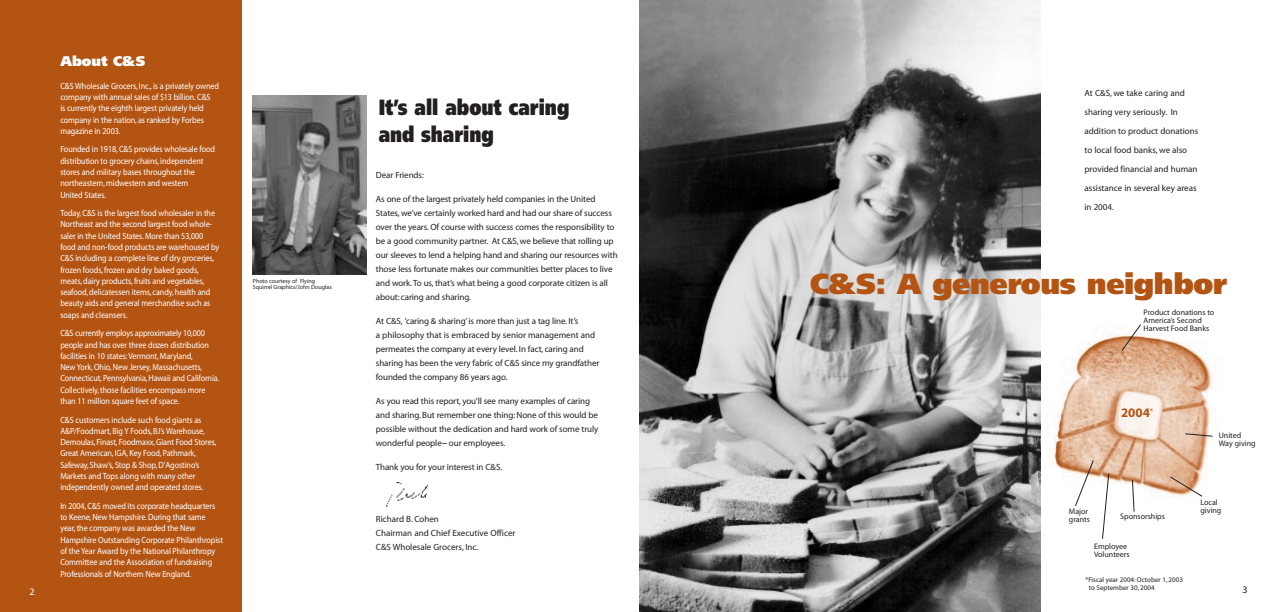
<style>
.page{position:relative;width:1278px;height:612px;background:#fff}
.page>*{position:absolute;margin:0;border:0;box-sizing:border-box;transform-origin:0 0}
.t1{font:900 29px "Frutiger";letter-spacing:-.015em;color:#b45413}
.t2{font:900 22px/27px "Frutiger";color:#231f20;scale:.8 1}
.t3{font:900 14px "Frutiger";color:#fff}
.t4{font:700 13px "Myriad";color:#b45413}
.t5{font:10px "Myriad";color:#fff}
.t6{font:10px "Myriad";color:#231f20}
.t7{font:9px/11.3px "Myriad";letter-spacing:-.01em;color:#fff;scale:.9 1}
.t8{font:9px/14px "Myriad";letter-spacing:-.01em;color:#231f20}
.t9{font:8px/8px "Myriad";color:#231f20}
.t10{font:7px/8px "Myriad";color:#231f20}
.t11{font:6px/6px "Myriad";color:#231f20}
</style>
<div class="page">
<div style="left:0;top:0;width:242px;height:612px;background:#b45413"></div>
<img style="left:253px;top:95px;width:114px;height:180px">
<img style="left:386px;top:482px;width:42px;height:25px">
<img style="left:639px;top:0;width:402px;height:612px">
<img style="left:1048px;top:333px;width:166px;height:166px">
<svg style="left:1121px;top:324px;width:21px;height:28px"></svg>
<svg style="left:1184px;top:433px;width:30px;height:4px"></svg>
<svg style="left:1101px;top:472px;width:9px;height:67px"></svg>
<svg style="left:1074px;top:459px;width:21px;height:47px"></svg>
<svg style="left:1131px;top:479px;width:4px;height:33px"></svg>
<svg style="left:1169px;top:476px;width:34px;height:22px"></svg>
<p class="t5" style="left:29px;top:588px;width:7px">2</p>
<h3 class="t3" style="left:60px;top:56px;width:86px">About C&amp;S</h3>
<p class="t7" style="left:60px;top:81px;width:178px">C&amp;S Wholesale Grocers, Inc., is a privately owned company with annual sales of $13 billion. C&amp;S<br>is currently the eighth largest privately held company in the nation, as ranked by Forbes magazine in 2003.</p>
<p class="t7" style="left:60px;top:144px;width:173px">Founded in 1918, C&amp;S provides wholesale food distribution to grocery chains, independent stores and military bases throughout the northeastern, midwestern and western<br>United States.</p>
<p class="t7" style="left:60px;top:208px;width:178px">Today, C&amp;S is the largest food wholesaler in the Northeast and the second largest food whole&shy;saler in the United States. More than 53,000 food and non-food products are warehoused by C&amp;S including a complete line of dry groceries, frozen foods, frozen and dry baked goods, meats, dairy products, fruits and vegetables, seafood, delicatessen items, candy, health and beauty aids and general merchandise such as soaps and cleansers.</p>
<p class="t7" style="left:60px;top:328px;width:178px">C&amp;S currently employs approximately 10,000 people and has over three dozen distribution facilities in 10 states: Vermont, Maryland,<br>New York, Ohio, New Jersey, Massachusetts, Connecticut, Pennsylvania, Hawaii and California.<br>Collectively, those facilities encompass more than 11 million square feet of space.</p>
<p class="t7" style="left:60px;top:415px;width:175px">C&amp;S customers include such food giants as A&amp;P/Foodmart, Big Y Foods, BJ’s Warehouse, Demoulas, Finast, Foodmaxx, Giant Food Stores, Great American, IGA, Key Food, Pathmark, Safeway, Shaw’s, Stop &amp; Shop, D’Agostino’s Markets and Tops along with many other independently owned and operated stores.</p>
<p class="t7" style="left:60px;top:501px;width:182px">In 2004, C&amp;S moved its corporate headquarters to Keene, New Hampshire. During that same year, the company was awarded the New Hampshire Outstanding Corporate Philanthropist of the Year Award by the National Philanthropy Committee and the Association of fundraising Professionals of Northern New England.</p>
<p class="t11" style="left:253px;top:278px;width:81px">Photo courtesy of Flying<br>Squirrel Graphics/John Douglas</p>
<h2 class="t2" style="left:379px;top:96px;width:240px">It’s all about caring and sharing</h2>
<p class="t8" style="left:376px;top:169px;width:50px">Dear Friends:</p>
<p class="t8" style="left:376px;top:193px;width:243px">As one of the largest privately held companies in the United States, we’ve certainly worked hard and had our share of success over the years. Of course with success comes the responsibility to be a good community partner. At C&amp;S, we believe that rolling up our sleeves to lend a helping hand and sharing our resources with those less fortunate makes our communities better places to live and work.To us, that’s what being a good corporate citizen is all about: caring and sharing.</p>
<p class="t8" style="left:376px;top:315px;width:225px">At C&amp;S, ‘caring &amp; sharing’ is more than just a tag line. It’s<br>a philosophy that is embraced by senior management and permeates the company at every level. In fact, caring and sharing has been the very fabric of C&amp;S since my grandfather founded the company 86 years ago.</p>
<p class="t8" style="left:376px;top:395px;width:224px">As you read this report, you’ll see many examples of caring and sharing. But remember one thing: None of this would be possible without the dedication and hard work of some truly wonderful people–– our employees.</p>
<p class="t8" style="left:376px;top:461px;width:128px">Thank you for your interest in C&amp;S.</p>
<p class="t8" style="left:376px;top:513px;width:141px">Richard B. Cohen<br>Chairman and Chief Executive Officer<br>C&amp;S Wholesale Grocers, Inc.</p>
<p class="t8" style="left:1085px;top:84px;width:115px;line-height:19px">At C&amp;S, we take caring and sharing very seriously. In addition to product donations to local food banks, we also provided financial and human assistance in several key areas in 2004.</p>
<h1 class="t1" style="left:810px;top:273px;width:418px">C&amp;S: A generous neighbor</h1>
<p class="t9" style="left:1144px;top:308px;width:72px">Product donations to<br>America’s Second<br>Harvest Food Banks</p>
<h3 class="t4" style="left:1121px;top:408px;width:34px">2004<sup>*</sup></h3>
<p class="t9" style="left:1069px;top:508px;width:23px">Major grants</p>
<p class="t9" style="left:1120px;top:513px;width:46px">Sponsorships</p>
<p class="t9" style="left:1094px;top:543px;width:37px">Employee<br>Volunteers</p>
<p class="t9" style="left:1219px;top:432px;width:38px">United<br>Way giving</p>
<p class="t9" style="left:1200px;top:499px;width:22px">Local giving</p>
<p class="t10" style="left:1089px;top:576px;width:96px;text-indent:-3px">*Fiscal year 2004: October 1, 2003 to September 30, 2004</p>
<p class="t6" style="left:1243px;top:586px;width:7px">3</p>
</div>
